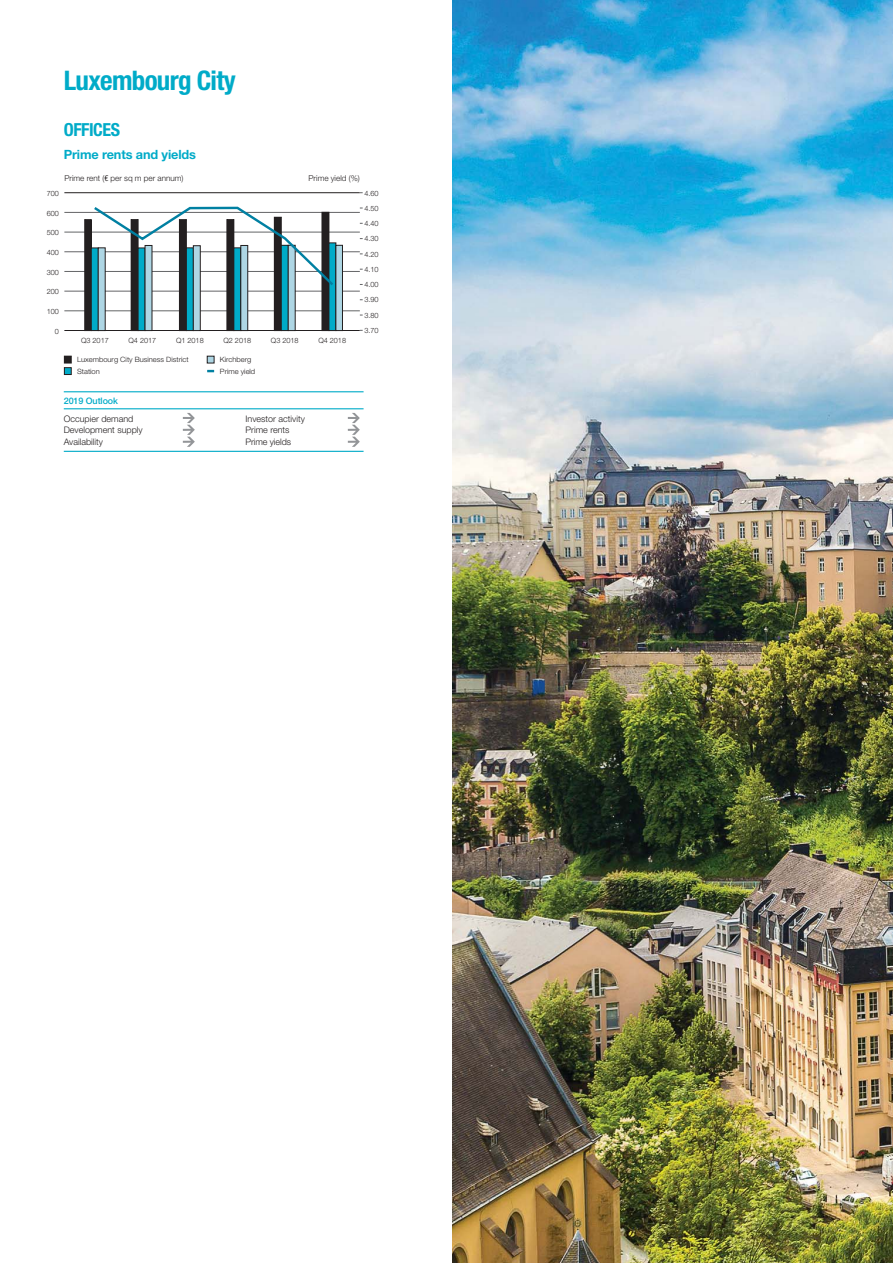
<style>
.page{position:relative;width:893px;height:1263px;background:#fff}
.page>*{position:absolute;margin:0;border:0;box-sizing:border-box;transform-origin:0 0}
.t1{font:700 condensed 27px "Helvetica Neue LT";letter-spacing:-.025em;color:#00abc8}
.t2{font:700 condensed 18px "Helvetica Neue LT";letter-spacing:-.025em;color:#00abc8}
.t3{font:700 12.75px "Helvetica Neue";letter-spacing:-.01em;color:#00abc8}
.t4{font:300 9px/11.1px "Helvetica Neue";color:#231f20}
.t5{font:500 9px "Helvetica Neue LT";letter-spacing:-.01em;color:#00abc8}
.t6{font:300 8.1px "Helvetica Neue";color:#231f20}
.t7{font:300 7.35px/15.1px "Helvetica Neue";color:#231f20;text-align:justify}
.t8{font:300 7.35px/11.9px "Helvetica Neue";color:#231f20;scale:1.04 1}
.s1{font-family:"Helvetica Neue LT";font-weight:400;font-stretch:condensed}
</style>
<div class="page">
<hr style="left:64px;top:192px;width:296px;height:1px;background:#231f20">
<hr style="left:64px;top:330px;width:296px;height:1px;background:#231f20">
<hr style="left:64px;top:232px;width:296px;height:1px;background:#636466">
<hr style="left:64px;top:212px;width:296px;height:1px;background:#636466">
<hr style="left:64px;top:251px;width:296px;height:1px;background:#636466">
<hr style="left:64px;top:271px;width:296px;height:1px;background:#636466">
<hr style="left:64px;top:291px;width:296px;height:1px;background:#636466">
<hr style="left:64px;top:311px;width:296px;height:1px;background:#636466">
<div style="left:322px;top:212px;width:7px;height:119px;background:#231f20"></div>
<div style="left:329px;top:243px;width:7px;height:88px;background:#00abc8"></div>
<div style="left:329px;top:243px;width:7px;height:88px;border:1px solid #231f20"></div>
<div style="left:336px;top:245px;width:6px;height:86px;background:#aed6e4"></div>
<div style="left:336px;top:245px;width:7px;height:86px;border:1px solid #231f20"></div>
<div style="left:274px;top:217px;width:7px;height:114px;background:#231f20"></div>
<div style="left:281px;top:245px;width:7px;height:86px;background:#00abc8"></div>
<div style="left:281px;top:245px;width:7px;height:86px;border:1px solid #231f20"></div>
<div style="left:288px;top:245px;width:7px;height:86px;background:#aed6e4"></div>
<div style="left:288px;top:245px;width:7px;height:86px;border:1px solid #231f20"></div>
<div style="left:227px;top:220px;width:7px;height:111px;background:#231f20"></div>
<div style="left:234px;top:248px;width:7px;height:83px;background:#00abc8"></div>
<div style="left:234px;top:248px;width:7px;height:83px;border:1px solid #231f20"></div>
<div style="left:241px;top:245px;width:7px;height:86px;background:#aed6e4"></div>
<div style="left:241px;top:245px;width:7px;height:86px;border:1px solid #231f20"></div>
<div style="left:179px;top:220px;width:7px;height:111px;background:#231f20"></div>
<div style="left:186px;top:248px;width:7px;height:83px;background:#00abc8"></div>
<div style="left:186px;top:248px;width:7px;height:83px;border:1px solid #231f20"></div>
<div style="left:193px;top:246px;width:7px;height:85px;background:#aed6e4"></div>
<div style="left:193px;top:246px;width:7px;height:85px;border:1px solid #231f20"></div>
<div style="left:131px;top:220px;width:7px;height:111px;background:#231f20"></div>
<div style="left:138px;top:248px;width:7px;height:83px;background:#00abc8"></div>
<div style="left:138px;top:248px;width:7px;height:83px;border:1px solid #231f20"></div>
<div style="left:145px;top:245px;width:7px;height:86px;background:#aed6e4"></div>
<div style="left:85px;top:220px;width:6px;height:111px;background:#231f20"></div>
<div style="left:91px;top:248px;width:7px;height:83px;background:#00abc8"></div>
<div style="left:91px;top:248px;width:7px;height:83px;border:1px solid #231f20"></div>
<div style="left:98px;top:248px;width:7px;height:83px;background:#aed6e4"></div>
<div style="left:98px;top:248px;width:7px;height:83px;border:1px solid #231f20"></div>
<svg style="left:91px;top:206px;width:245px;height:82px"></svg>
<div style="left:64px;top:356px;width:7px;height:7px;background:#231f20"></div>
<div style="left:64px;top:368px;width:7px;height:6px;background:#00abc8"></div>
<div style="left:64px;top:368px;width:7px;height:7px;border:1px solid #231f20"></div>
<svg style="left:207px;top:370px;width:7px;height:2px"></svg>
<div style="left:207px;top:356px;width:7px;height:7px;background:#aed6e4"></div>
<div style="left:207px;top:356px;width:7px;height:7px;border:1px solid #231f20"></div>
<hr style="left:64px;top:391px;width:300px;height:1px;background:#00abc8">
<hr style="left:64px;top:408px;width:300px;height:1px;background:#00abc8">
<hr style="left:64px;top:451px;width:300px;height:1px;background:#00abc8">
<svg style="left:183px;top:413px;width:12px;height:34px"></svg>
<svg style="left:348px;top:413px;width:12px;height:34px"></svg>
<img style="left:453px;top:0;width:440px;height:1263px">
<h1 class="t1" style="left:64px;top:70px;width:173px">Luxembourg City</h1>
<h2 class="t2" style="left:64px;top:124px;width:58px">OFFICES</h2>
<h3 class="t3" style="left:64px;top:150px;width:134px">Prime rents and yields</h3>
<p class="t6" style="left:64px;top:176px;width:121px">Prime rent (<span class="s1">¤</span> per sq m per annum)</p>
<p class="t6" style="left:309px;top:176px;width:53px">Prime yield (%)</p>
<p class="t7" style="left:47px;top:186px;width:14px">700</p>
<p class="t7" style="left:47px;top:206px;width:14px">600</p>
<p class="t7" style="left:47px;top:245px;width:14px">400</p>
<p class="t7" style="left:47px;top:265px;width:14px">300</p>
<p class="t7" style="left:47px;top:285px;width:14px">200</p>
<p class="t7" style="left:47px;top:304px;width:14px">100</p>
<p class="t7" style="left:47px;top:226px;width:14px">500</p>
<p class="t7" style="left:55px;top:324px;width:6px">0</p>
<p class="t7" style="left:81px;top:334px;width:29px">Q3 2017</p>
<p class="t7" style="left:129px;top:334px;width:29px">Q4 2017</p>
<p class="t7" style="left:176px;top:334px;width:29px">Q1 2018</p>
<p class="t7" style="left:223px;top:334px;width:29px">Q2 2018</p>
<p class="t7" style="left:271px;top:334px;width:29px">Q3 2018</p>
<p class="t7" style="left:318px;top:334px;width:29px">Q4 2018</p>
<p class="t8" style="left:77px;top:355px;width:109px">Luxembourg City Business District<br>Station</p>
<p class="t8" style="left:220px;top:355px;width:35px">Kirchberg<br>Prime yield</p>
<p class="t5" style="left:64px;top:397px;width:56px">2019 Outlook</p>
<p class="t4" style="left:64px;top:414px;width:81px">Occupier demand<br>Development supply<br>Availability</p>
<p class="t4" style="left:246px;top:414px;width:61px">Investor activity<br>Prime rents<br>Prime yields</p>
<p class="t7" style="left:364px;top:186px;width:16px">4.60</p>
<p class="t7" style="left:364px;top:202px;width:16px">4.50</p>
<p class="t7" style="left:364px;top:217px;width:16px">4.40</p>
<p class="t7" style="left:364px;top:232px;width:16px">4.30</p>
<p class="t7" style="left:364px;top:247px;width:16px">4.20</p>
<p class="t7" style="left:364px;top:262px;width:16px">4.10</p>
<p class="t7" style="left:364px;top:278px;width:16px">4.00</p>
<p class="t7" style="left:364px;top:293px;width:16px">3.90<br>3.80<br>3.70</p>
</div>
